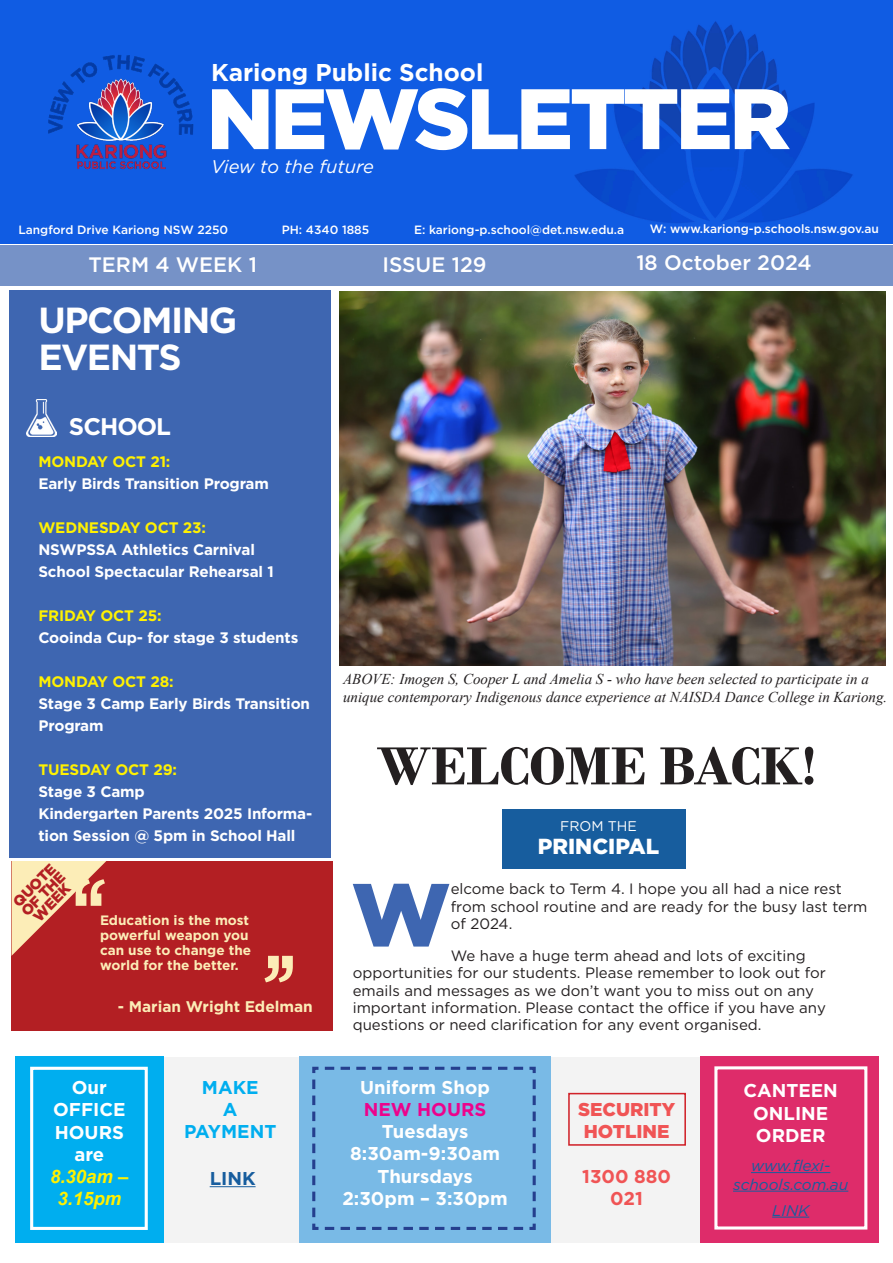
<style>
.page{position:relative;width:893px;height:1263px;background:#fff}
.page>*{position:absolute;margin:0;border:0;box-sizing:border-box;transform-origin:0 0}
.t1{font:117px "Gotham";color:#fcedb7}
.t2{font:900 88.95px "Gotham";color:#3e66b1}
.t3{font:900 85.5px "Gotham";letter-spacing:-.04em;color:#fff}
.t4{font:700 56.4px "Bodoni";letter-spacing:-.01em;color:#231f20}
.t5{font:700 36.3px "Gotham";letter-spacing:-.04em;color:#fff}
.t6{font:700 24.3px "Gotham";color:#fff}
.t7{font:700 24px "Gotham";letter-spacing:-.04em;color:#fff}
.t8{font:900 21.75px "Gotham";color:#fff}
.t9{font:500 20.85px "Gotham";color:#fff}
.t10{font:700 18.6px "Gotham";color:#fff}
.t11{font:900 18.6px "Gotham";color:#f05455}
.t12{font:italic 700 18.6px/22.2px "Arial";color:#fff101;text-align:center}
.t13{font:700 18.6px "Gotham";color:#00aeef}
.t14{font:700 18.6px/22.2px "Gotham";color:#f05455;text-align:center}
.t15{font:700 18.6px "Gotham";color:#ed028c}
.t16{font:700 18.6px "Gotham";color:#175d9e}
.t17{font:italic 18.3px "Gotham";color:#fff}
.t18{font:italic 15.45px/18.6px "Gotham";color:#175d9e;text-align:center}
.t19{font:700 15.45px "Gotham";color:#fcedb7}
.t20{font:700 15.15px/21.9px "Gotham";letter-spacing:-.01em;color:#fff}
.t21{font:700 15.15px "Gotham";letter-spacing:-.01em;color:#fff101}
.t22{font:15px/17.2px "Gotham";color:#231f20}
.t23{font:italic 15px/18px "Times New Roman";color:#231f20}
.t24{font:900 14.7px "Gotham";color:#b31f23}
.t25{font:13.95px "Gotham";color:#fff}
.t26{font:700 13.5px/15px "Gotham";color:#fcedb7}
.t27{font:500 12px "Gotham";color:#fff}
</style>
<div class="page">
<img style="left:0;top:0;width:893px;height:243px">
<div style="left:0;top:245px;width:893px;height:41px;background:#7692c7"></div>
<div style="left:9px;top:290px;width:321px;height:568px;background:#3e66b1"></div>
<img style="left:27px;top:400px;width:30px;height:36px">
<img style="left:45px;top:45px;width:156px;height:152px">
<div style="left:502px;top:809px;width:184px;height:59px;background:#175d9e"></div>
<img style="left:340px;top:292px;width:546px;height:373px">
<div style="left:16px;top:1057px;width:859px;height:185px;background:#f3f3f3"></div>
<div style="left:15px;top:1055px;width:149px;height:187px;background:#00aeef"></div>
<div style="left:299px;top:1055px;width:252px;height:187px;background:#79bae6"></div>
<div style="left:700px;top:1055px;width:179px;height:187px;background:#de2c6a"></div>
<div style="left:30px;top:1067px;width:118px;height:163px;border:3px solid #fff"></div>
<svg style="left:312px;top:1066px;width:224px;height:164px"></svg>
<div style="left:714px;top:1066px;width:153px;height:163px;border:3px solid #fff"></div>
<div style="left:568px;top:1093px;width:118px;height:53px;border:2px solid #d1232a"></div>
<hr style="left:751px;top:1172px;width:79px;height:1px;background:#175d9e">
<hr style="left:733px;top:1191px;width:115px;height:1px;background:#175d9e">
<hr style="left:772px;top:1217px;width:37px;height:1px;background:#175d9e">
<hr style="left:210px;top:1186px;width:46px;height:1px;background:#175d9e">
<div style="left:12px;top:861px;width:321px;height:169px;background:#b31f23"></div>
<svg style="left:12px;top:861px;width:94px;height:95px"></svg>
<p class="t6" style="left:211px;top:57px;width:274px">Kariong Public School</p>
<p class="t3" style="left:207px;top:60px;width:586px">NEWSLETTER</p>
<p class="t17" style="left:211px;top:155px;width:164px">View to the future</p>
<p class="t27" style="left:18px;top:221px;width:211px">Langford Drive Kariong NSW 2250</p>
<p class="t27" style="left:282px;top:221px;width:89px">PH: 4340 1885</p>
<p class="t27" style="left:414px;top:222px;width:212px">E: kariong-p.school@det.nsw.edu.a</p>
<p class="t27" style="left:650px;top:221px;width:231px">W: www.kariong-p.schools.nsw.gov.au</p>
<p class="t9" style="left:88px;top:251px;width:170px">TERM 4 WEEK 1</p>
<p class="t9" style="left:382px;top:251px;width:106px">ISSUE 129</p>
<p class="t9" style="left:636px;top:249px;width:177px">18 October 2024</p>
<p class="t5" style="left:38px;top:296px;width:200px">UPCOMING</p>
<p class="t5" style="left:38px;top:333px;width:145px">EVENTS</p>
<p class="t7" style="left:69px;top:410px;width:104px">SCHOOL</p>
<p class="t21" style="left:38px;top:452px;width:134px">MONDAY OCT 21:</p>
<p class="t20" style="left:38px;top:473px;width:232px">Early Birds Transition Program</p>
<p class="t21" style="left:38px;top:517px;width:169px">WEDNESDAY OCT 23:</p>
<p class="t20" style="left:38px;top:538px;width:218px">NSWPSSA Athletics Carnival</p>
<p class="t20" style="left:38px;top:560px;width:237px">School Spectacular Rehearsal 1</p>
<p class="t21" style="left:38px;top:605px;width:125px">FRIDAY OCT 25:</p>
<p class="t20" style="left:38px;top:626px;width:262px">Cooinda Cup- for stage 3 students</p>
<p class="t21" style="left:38px;top:671px;width:137px">MONDAY OCT 28:</p>
<p class="t20" style="left:38px;top:692px;width:273px">Stage 3 Camp Early Birds Transition<br>Program</p>
<p class="t21" style="left:38px;top:759px;width:140px">TUESDAY OCT 29:</p>
<p class="t20" style="left:38px;top:780px;width:108px">Stage 3 Camp</p>
<p class="t20" style="left:38px;top:802px;width:275px">Kindergarten Parents 2025 Informa&shy;tion Session @ 5pm in School Hall</p>
<p class="t24" style="left:8px;top:897px;width:55px;rotate:-46deg">QUOTE</p>
<p class="t24" style="left:17px;top:907px;width:57px;rotate:-46deg">OF THE</p>
<p class="t1" style="left:67px;top:845px;width:45px">‘‘</p>
<p class="t24" style="left:29px;top:912px;width:48px;rotate:-46deg">WEEK</p>
<p class="t26" style="left:100px;top:913px;width:153px">Education is the most powerful weapon you can use to change the</p>
<p class="t26" style="left:100px;top:958px;width:140px">world for the better.</p>
<p class="t1" style="left:301px;top:1016px;width:30px;rotate:-180deg">‘</p>
<p class="t19" style="left:118px;top:997px;width:197px">- Marian Wright Edelman</p>
<p class="t10" style="left:72px;top:1075px;width:37px">Our</p>
<p class="t10" style="left:53px;top:1097px;width:74px">OFFICE</p>
<p class="t10" style="left:55px;top:1120px;width:71px">HOURS</p>
<p class="t10" style="left:74px;top:1142px;width:31px">are</p>
<p class="t12" style="left:50px;top:1166px;width:80px">8.30am –<br>3.15pm</p>
<p class="t13" style="left:202px;top:1074px;width:58px">MAKE</p>
<p class="t13" style="left:223px;top:1097px;width:16px">A</p>
<p class="t13" style="left:184px;top:1119px;width:94px">PAYMENT</p>
<p class="t16" style="left:210px;top:1166px;width:47px">LINK</p>
<p class="t23" style="left:343px;top:670px;width:546px">ABOVE: Imogen S, Cooper L and Amelia S - who have been selected to participate in a unique contemporary Indigenous dance experience at NAISDA Dance College in Kariong.</p>
<p class="t4" style="left:376px;top:733px;width:442px">WELCOME BACK!</p>
<p class="t25" style="left:560px;top:817px;width:78px">FROM THE</p>
<p class="t8" style="left:538px;top:831px;width:123px">PRINCIPAL</p>
<p class="t2" style="left:351px;top:853px;width:101px">W</p>
<p class="t22" style="left:451px;top:880px;width:418px">elcome back to Term 4. I hope you all had a nice rest from school routine and are ready for the busy last term of 2024.</p>
<p class="t22" style="left:353px;top:947px;width:475px;text-indent:98px">We have a huge term ahead and lots of exciting opportunities for our students. Please remember to look out for emails and messages as we don’t want you to miss out on any important information. Please contact the office if you have any questions or need clarification for any event organised.</p>
<p class="t10" style="left:360px;top:1074px;width:131px">Uniform Shop</p>
<p class="t15" style="left:364px;top:1097px;width:124px">NEW HOURS</p>
<p class="t10" style="left:382px;top:1119px;width:88px">Tuesdays</p>
<p class="t10" style="left:350px;top:1141px;width:151px">8:30am-9:30am</p>
<p class="t10" style="left:377px;top:1164px;width:97px">Thursdays</p>
<p class="t10" style="left:342px;top:1186px;width:167px">2:30pm – 3:30pm</p>
<p class="t11" style="left:578px;top:1096px;width:99px">SECURITY</p>
<p class="t11" style="left:584px;top:1119px;width:87px">HOTLINE</p>
<p class="t14" style="left:582px;top:1165px;width:90px">1300 880<br>021</p>
<p class="t10" style="left:743px;top:1078px;width:96px">CANTEEN</p>
<p class="t10" style="left:753px;top:1101px;width:77px">ONLINE</p>
<p class="t10" style="left:756px;top:1123px;width:71px">ORDER</p>
<p class="t18" style="left:733px;top:1156px;width:117px">www.flexi&shy;schools.com.au</p>
<p class="t18" style="left:772px;top:1200px;width:39px">LINK</p>
</div>
